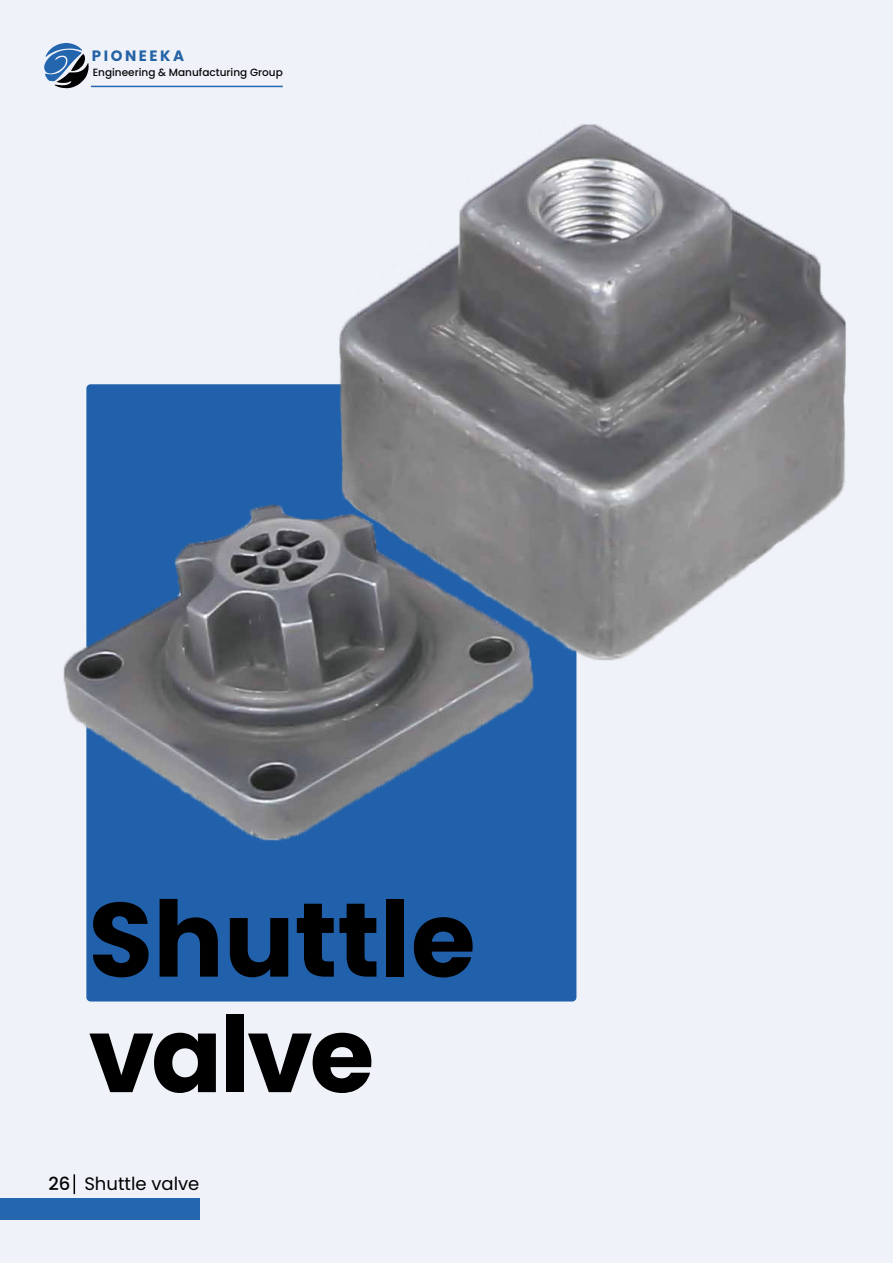
<style>
.page{position:relative;width:893px;height:1263px;background:#f0f2f9}
.page>*{position:absolute;margin:0;border:0;box-sizing:border-box;transform-origin:0 0}
.t1{font:700 105px/115.5px "Poppins Latin";color:#000}
.t2{font:18px "Poppins Latin";color:#000}
.t3{font:700 15px "Poppins Latin";letter-spacing:.17em;color:#2463a5}
.t4{font:500 10.5px "Poppins Latin";color:#070808}
.s1{font-weight:500}
</style>
<div class="page">
<div style="left:0;top:1199px;width:199px;height:21px;background:#2467af"></div>
<svg style="left:74px;top:1174px;width:1px;height:20px"></svg>
<div style="left:86px;top:384px;width:490px;height:617px;background:#2467af;border-radius:4px"></div>
<img style="left:44px;top:43px;width:802px;height:802px">
<h3 class="t3" style="left:92px;top:46px;width:94px">PIONEEKA</h3>
<p class="t4" style="left:93px;top:66px;width:192px">Engineering &amp; Manufacturing Group</p>
<h1 class="t1" style="left:89px;top:882px;width:389px">Shuttle valve</h1>
<h2 class="t2" style="left:48px;top:1173px;width:152px"><span class="s1">26</span> Shuttle valve</h2>
</div>
